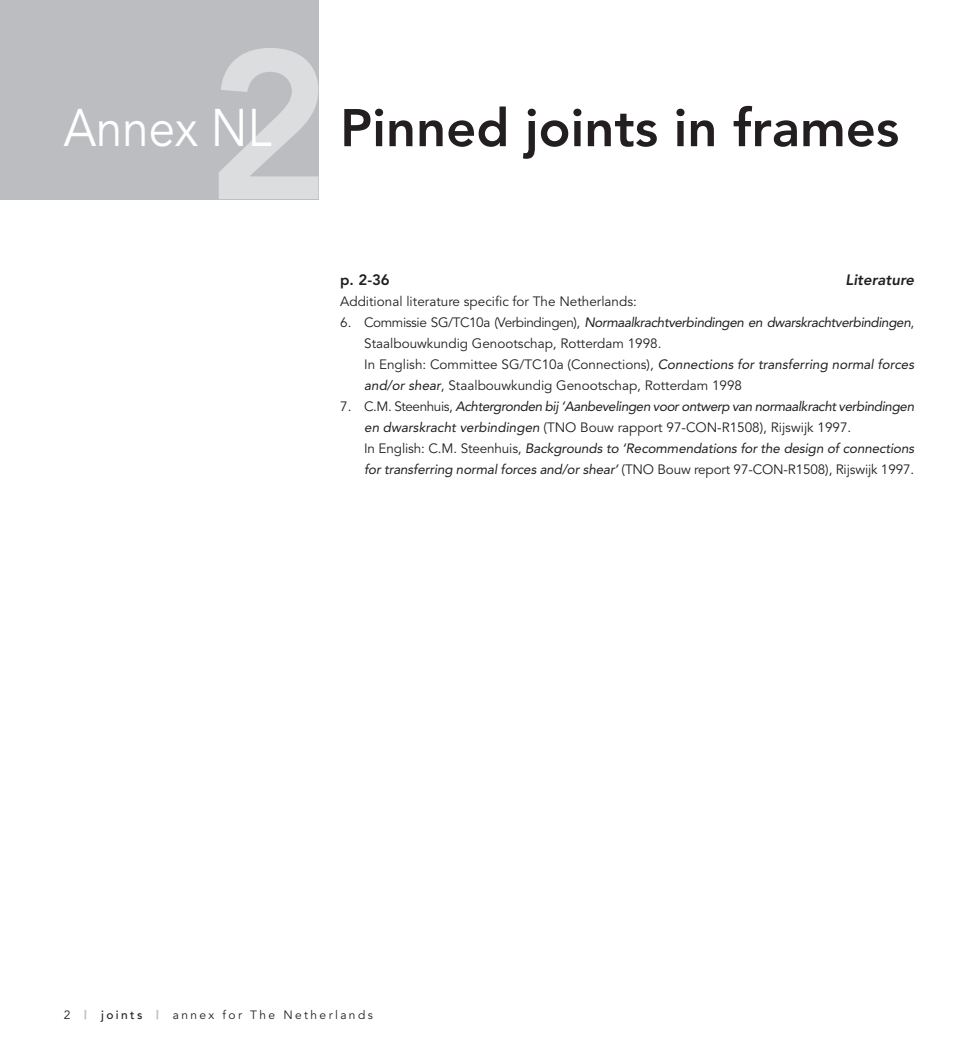
<style>
.page{position:relative;width:978px;height:1063px;background:#fff}
.page>*{position:absolute;margin:0;border:0;box-sizing:border-box;transform-origin:0 0}
.t1{font:800 52.5px "Avenir";color:#231f20}
.t2{font:52.5px "Avenir";color:#fff;scale:.9 1}
.t3{font:italic 800 15px "Avenir";color:#231f20}
.t4{font:800 15px "Avenir";color:#231f20}
.t5{font:italic 13.5px/21px "Avenir";letter-spacing:-.03em;color:#231f20}
.t6{font:13.5px/21px "Avenir";color:#231f20}
.t7{font:12px "Avenir";letter-spacing:.2em;color:#231f20}
.s1{font-style:italic}
.s2{font-style:normal}
.s3{font-weight:900;color:#bcbdc0}
.s4{font-weight:500}
</style>
<div class="page">
<div style="left:0;top:0;width:318px;height:199px;background:#bcbdc0"></div>
<svg style="left:219px;top:48px;width:99px;height:151px"></svg>
<h1 class="t2" style="left:64px;top:98px;width:232px">Annex NL</h1>
<h1 class="t1" style="left:340px;top:97px;width:561px">Pinned joints in frames</h1>
<p class="t4" style="left:340px;top:271px;width:51px">p. 2-36</p>
<p class="t3" style="left:846px;top:271px;width:70px">Literature</p>
<p class="t6" style="left:340px;top:291px;width:298px">Additional literature specific for The Netherlands:</p>
<p class="t6" style="left:364px;top:312px;width:552px;text-indent:-24px">6. Commissie SG/TC10a (Verbindingen), <span class="s1">Normaalkrachtverbindingen en dwarskrachtverbindingen</span>, Staalbouwkundig Genootschap, Rotterdam 1998.<br>In English: Committee SG/TC10a (Connections), <span class="s1">Connections for transferring normal forces and/or shear</span>, Staalbouwkundig Genootschap, Rotterdam 1998</p>
<p class="t5" style="left:364px;top:396px;width:552px;text-indent:-24px"><span class="s2">7. C.M. Steenhuis,</span> Achtergronden bij ‘Aanbevelingen voor ontwerp van normaalkracht verbindingen en dwarskracht verbindingen <span class="s2">(TNO Bouw rapport 97-CON-R1508), Rijswijk 1997.<br>In English: C.M. Steenhuis,</span> Backgrounds to ‘Recommendations for the design of connections for transferring normal forces and/or shear’ <span class="s2">(TNO Bouw report 97-CON-R1508), Rijswijk 1997.</span></p>
<p class="t7" style="left:64px;top:1007px;width:311px">2 <span class="s3">|</span> <span class="s4">joints</span> <span class="s3">|</span> annex for The Netherlands</p>
</div>
